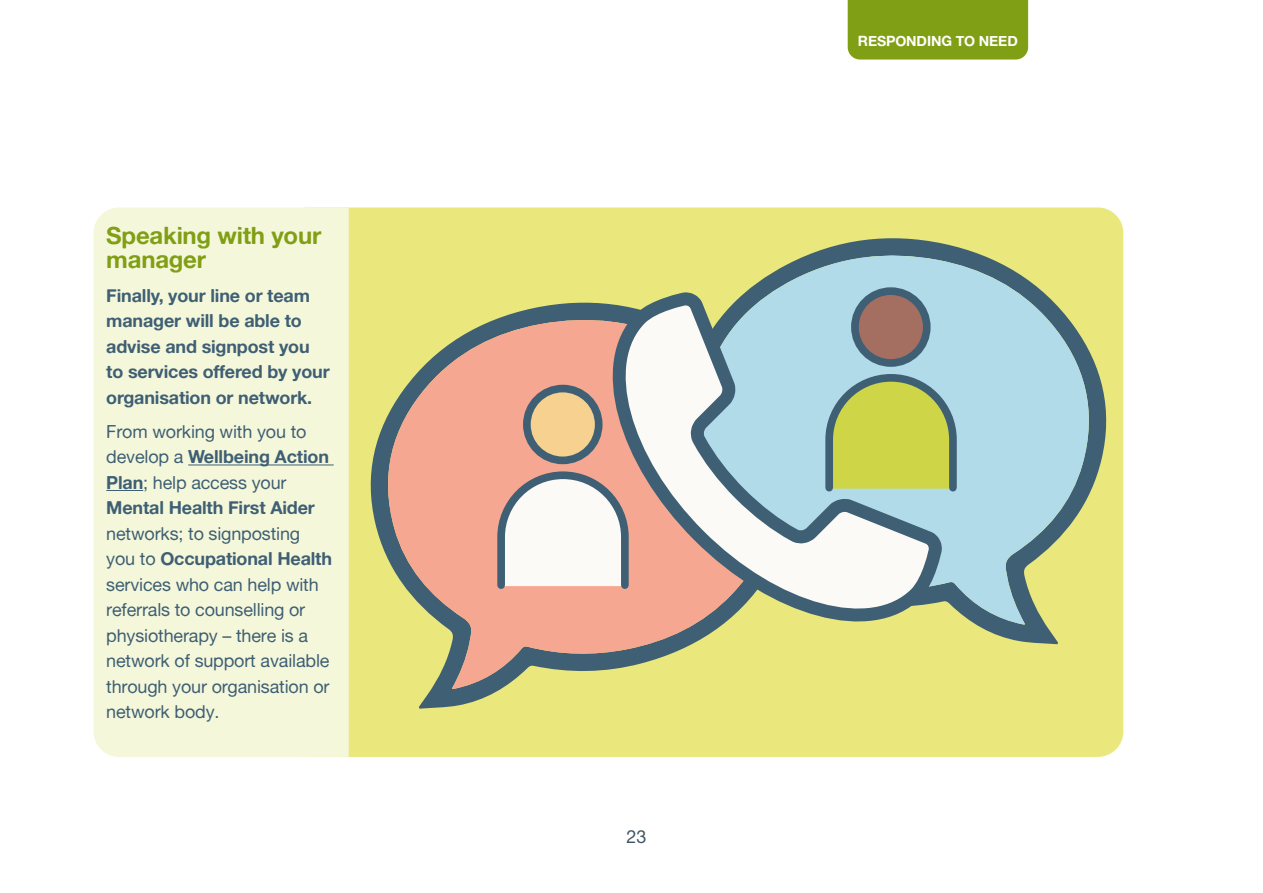
<style>
.page{position:relative;width:1263px;height:893px;background:#fff}
.page>*{position:absolute;margin:0;border:0;box-sizing:border-box;transform-origin:0 0}
.t1{font:24px/24px "Alte Haas Grotesk Bold";letter-spacing:-.01em;color:#819f15}
.t2{font:18px/25.5px "Alte Haas Grotesk";letter-spacing:-.01em;color:#3e5f74}
.t3{font:18px/25.5px "Alte Haas Grotesk Bold";letter-spacing:-.01em;color:#3e5f74}
.t4{font:18px "Alte Haas Grotesk";color:#3f5664}
.t5{font:14.1px "Alte Haas Grotesk Bold";letter-spacing:-.01em;color:#fff}
.s1{font-family:"Alte Haas Grotesk"}
.s2{font-family:"Alte Haas Grotesk Bold"}
</style>
<div class="page">
<div style="left:283px;top:207px;width:840px;height:550px;background:#eae87d;border-radius:26px"></div>
<div style="left:94px;top:207px;width:255px;height:550px;background:#f5f7da"></div>
<hr style="left:188px;top:464px;width:146px;height:1px;background:#3e5f74">
<hr style="left:106px;top:490px;width:37px;height:1px;background:#3e5f74">
<svg style="left:371px;top:302px;width:226px;height:407px"></svg>
<svg style="left:379px;top:315px;width:218px;height:374px;fill:#f5a791"></svg>
<svg style="left:818px;top:238px;width:288px;height:406px"></svg>
<svg style="left:756px;top:251px;width:341px;height:374px;fill:#b1dbe8"></svg>
<svg style="left:597px;top:284px;width:350px;height:387px"></svg>
<div style="left:527px;top:389px;width:72px;height:71px;background:#f6d18f;border-radius:50%"></div>
<div style="left:523px;top:385px;width:79px;height:79px;border:8px solid #3e5f74;border-radius:50%"></div>
<svg style="left:493px;top:468px;width:139px;height:125px;background:#e0d1cd"></svg>
<div style="left:855px;top:291px;width:72px;height:72px;background:#a46f61;border-radius:50%"></div>
<div style="left:851px;top:287px;width:79px;height:80px;border:8px solid #3e5f74;border-radius:50%"></div>
<svg style="left:821px;top:370px;width:139px;height:125px;background:#b4c773"></svg>
<div style="left:848px;top:0;width:180px;height:60px;background:#819f15"></div>
<h1 class="t1" style="left:106px;top:223px;width:217px">Speaking with your manager</h1>
<p class="t3" style="left:106px;top:282px;width:225px">Finally, your line or team manager will be able to advise and signpost you to services offered by your organisation or network.</p>
<p class="t2" style="left:106px;top:418px;width:202px">From working with you to</p>
<p class="t3" style="left:106px;top:444px;width:224px"><span class="s1">develop a</span> Wellbeing Action</p>
<p class="t2" style="left:106px;top:469px;width:182px"><span class="s2">Plan</span>; help access your</p>
<p class="t3" style="left:106px;top:495px;width:210px">Mental Health First Aider</p>
<p class="t2" style="left:106px;top:520px;width:195px">networks; to signposting</p>
<p class="t3" style="left:106px;top:546px;width:227px"><span class="s1">you to</span> Occupational Health</p>
<p class="t2" style="left:106px;top:571px;width:225px">services who can help with referrals to counselling or physiotherapy – there is a network of support available through your organisation or network body.</p>
<p class="t5" style="left:858px;top:32px;width:161px">RESPONDING TO NEED</p>
<p class="t4" style="left:626px;top:826px;width:22px">23</p>
</div>
